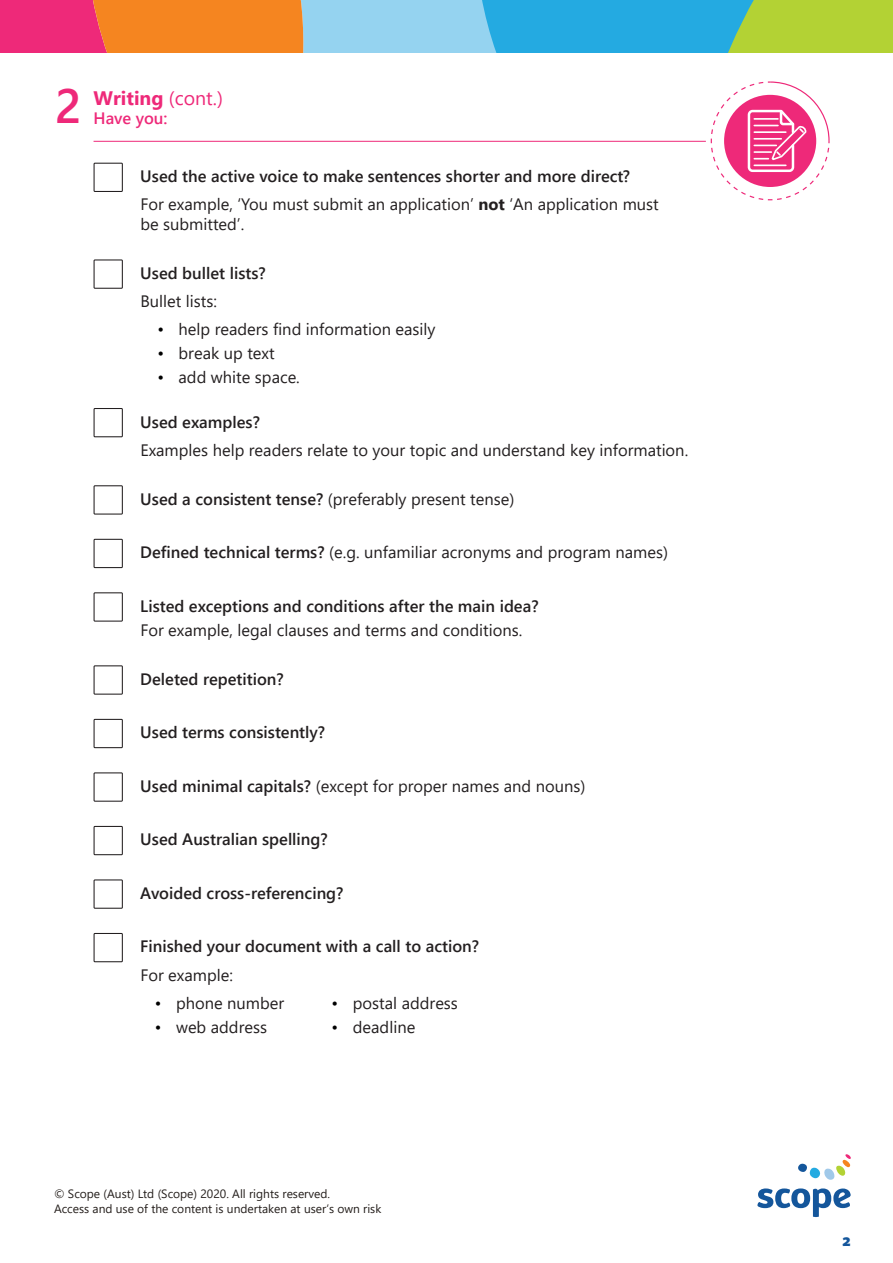
<style>
.page{position:relative;width:893px;height:1263px;background:#fff}
.page>*{position:absolute;margin:0;border:0;box-sizing:border-box;transform-origin:0 0}
.Subheading_1{font:600 48px "Segoe UI";color:#ee2979}
.Subheading_1-2{font:700 19.5px "Segoe UI";color:#ee2979}
.For_example{font:16.5px/19.5px "Segoe UI";color:#231f20}
.Check_Box_Point{font:600 16.5px "Segoe UI";color:#231f20}
.Check_Box_Point-2{font:16.5px "Segoe UI";color:#231f20}
.For_example-2{font:600 16.5px "Segoe UI";color:#231f20}
.Body{font:600 16.5px "Segoe UI";color:#ee2979}
.t1{font:700 16.5px "Ideal Sans";color:#14569b}
.t2{font:12px/14.4px "Segoe UI";color:#241e1b}
.s1{font-weight:400}
.s2{font-weight:700}
.s3{color:#000}
.s4{font-weight:600}
</style>
<div class="page">
<svg style="left:0;top:0;width:893px;height:53px;background:#9aa28f"></svg>
<svg style="left:757px;top:1188px;width:94px;height:29px"></svg>
<svg style="left:798px;top:1154px;width:53px;height:26px"></svg>
<div style="left:94px;top:163px;width:29px;height:29px;border:1px solid #231f20"></div>
<div style="left:94px;top:259px;width:29px;height:30px;border:1px solid #231f20"></div>
<div style="left:94px;top:408px;width:29px;height:29px;border:1px solid #231f20"></div>
<div style="left:94px;top:485px;width:29px;height:30px;border:1px solid #231f20"></div>
<div style="left:94px;top:539px;width:29px;height:29px;border:1px solid #231f20"></div>
<div style="left:94px;top:592px;width:29px;height:30px;border:1px solid #231f20"></div>
<div style="left:94px;top:665px;width:29px;height:30px;border:1px solid #231f20"></div>
<div style="left:94px;top:719px;width:29px;height:29px;border:1px solid #231f20"></div>
<div style="left:94px;top:772px;width:29px;height:30px;border:1px solid #231f20"></div>
<div style="left:94px;top:826px;width:29px;height:29px;border:1px solid #231f20"></div>
<div style="left:94px;top:879px;width:29px;height:30px;border:1px solid #231f20"></div>
<div style="left:94px;top:933px;width:29px;height:29px;border:1px solid #231f20"></div>
<hr style="left:94px;top:141px;width:612px;height:1px;background:#ee2979">
<svg style="left:710px;top:81px;width:120px;height:120px"></svg>
<p class="Subheading_1" style="left:55px;top:61px;width:28px">2</p>
<p class="Subheading_1-2" style="left:94px;top:80px;width:131px">Writing <span class="s1">(cont.)</span></p>
<p class="Body" style="left:94px;top:103px;width:76px">Have you:</p>
<p class="Check_Box_Point" style="left:140px;top:161px;width:491px">Used the active voice to make sentences shorter and more direct?</p>
<p class="For_example" style="left:140px;top:193px;width:520px">For example, ‘You must submit an application’ <span class="s2">not</span> ‘An application must be submitted’.</p>
<p class="Check_Box_Point" style="left:140px;top:258px;width:127px">Used bullet lists?</p>
<p class="For_example" style="left:140px;top:290px;width:78px">Bullet lists:</p>
<p class="For_example" style="left:157px;top:318px;width:280px"><span class="s3">•</span> help readers find information easily</p>
<p class="For_example" style="left:157px;top:342px;width:119px"><span class="s3">•</span> break up text</p>
<p class="For_example" style="left:157px;top:365px;width:144px"><span class="s3">•</span> add white space.</p>
<p class="Check_Box_Point" style="left:140px;top:406px;width:121px">Used examples?</p>
<p class="For_example" style="left:140px;top:438px;width:549px">Examples help readers relate to your topic and understand key information.</p>
<p class="Check_Box_Point-2" style="left:140px;top:483px;width:376px"><span class="s4">Used a consistent tense?</span> (preferably present tense)</p>
<p class="Check_Box_Point-2" style="left:140px;top:537px;width:529px"><span class="s4">Defined technical terms?</span> (e.g. unfamiliar acronyms and program names)</p>
<p class="For_example-2" style="left:140px;top:590px;width:400px">Listed exceptions and conditions after the main idea?</p>
<p class="For_example" style="left:140px;top:618px;width:384px">For example, legal clauses and terms and conditions.</p>
<p class="Check_Box_Point" style="left:140px;top:663px;width:145px">Deleted repetition?</p>
<p class="Check_Box_Point" style="left:140px;top:717px;width:186px">Used terms consistently?</p>
<p class="Check_Box_Point-2" style="left:140px;top:770px;width:447px"><span class="s4">Used minimal capitals?</span> (except for proper names and nouns)</p>
<p class="Check_Box_Point" style="left:140px;top:824px;width:189px">Used Australian spelling?</p>
<p class="Check_Box_Point" style="left:140px;top:877px;width:205px">Avoided cross-referencing?</p>
<p class="Check_Box_Point" style="left:140px;top:931px;width:340px">Finished your document with a call to action?</p>
<p class="For_example" style="left:140px;top:963px;width:94px">For example:</p>
<p class="For_example" style="left:155px;top:992px;width:131px"><span class="s3">•</span> phone number</p>
<p class="For_example" style="left:332px;top:992px;width:128px"><span class="s3">•</span> postal address</p>
<p class="For_example" style="left:155px;top:1016px;width:114px"><span class="s3">•</span> web address</p>
<p class="For_example" style="left:332px;top:1016px;width:85px"><span class="s3">•</span> deadline</p>
<p class="t2" style="left:54px;top:1186px;width:329px">© Scope (Aust) Ltd (Scope) 2020. All rights reserved.<br>Access and use of the content is undertaken at user’s own risk</p>
<p class="t1" style="left:843px;top:1227px;width:10px">2</p>
</div>
